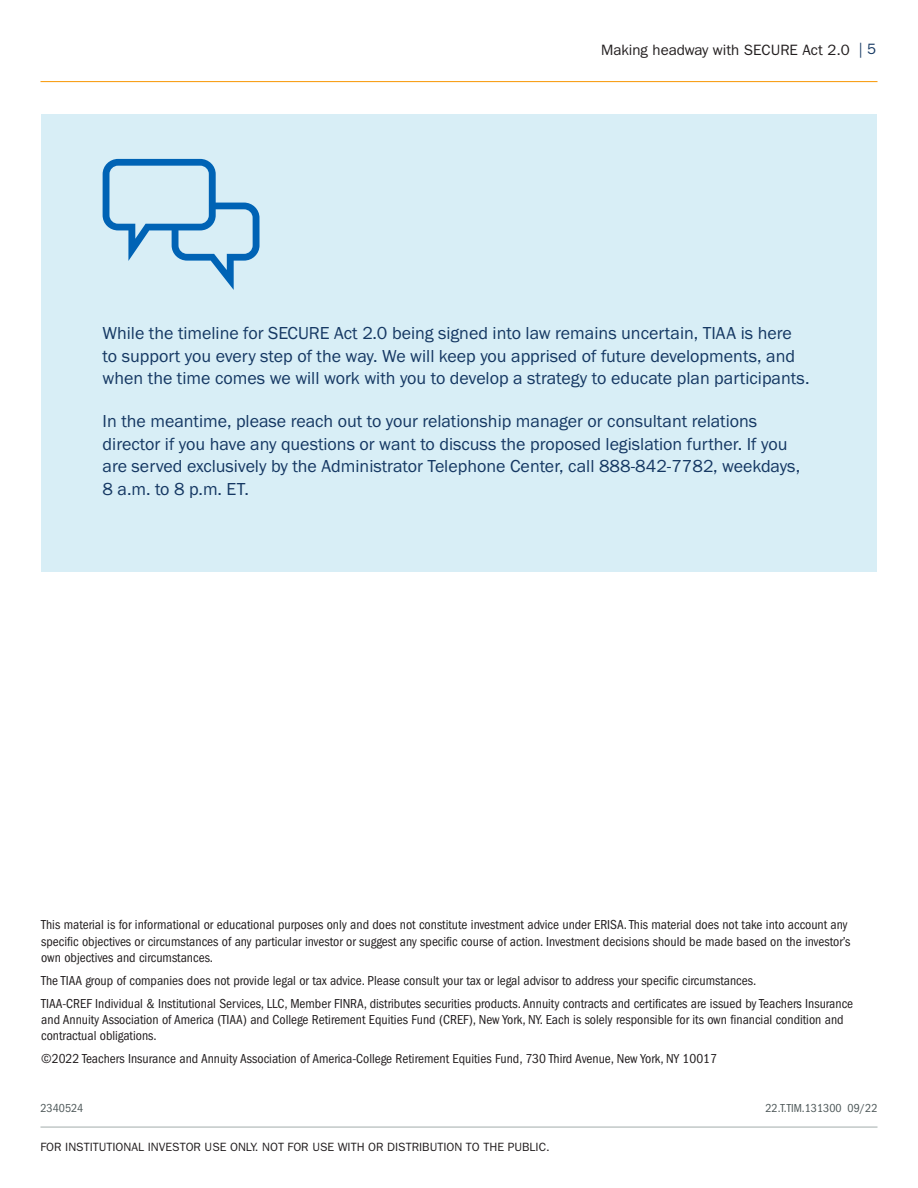
<style>
.page{position:relative;width:918px;height:1188px;background:#fff}
.page>*{position:absolute;margin:0;border:0;box-sizing:border-box;transform-origin:0 0}
.Blue_Box_CTA{font:18px/22.5px "Franklin Gothic URW Boo";color:#153863}
.t1{font:15px "ITC Franklin Gothic Std";color:#231f20}
.Subheading{font:15px "ITC Franklin Gothic Std";color:#153863}
.t2{font:condensed 13.5px/16.2px "ITC Franklin Gothic Std";color:#231f20}
.t3{font:12px "ITC Franklin Gothic Std";color:#231f20}
.t4{font:condensed 12px "ITC Franklin Gothic Std";color:#4e5859}
</style>
<div class="page">
<hr style="left:40px;top:81px;width:838px;height:1px;background:#f8a11c">
<hr style="left:40px;top:1127px;width:838px;height:1px;background:#a2acab">
<div style="left:41px;top:114px;width:836px;height:458px;background:#d8eef6"></div>
<svg style="left:103px;top:159px;width:157px;height:131px"></svg>
<p class="t1" style="left:601px;top:41px;width:250px">Making headway with SECURE Act 2.0</p>
<p class="Subheading" style="left:859px;top:40px;width:19px">| 5</p>
<p class="Blue_Box_CTA" style="left:103px;top:322px;width:708px">While the timeline for SECURE Act 2.0 being signed into law remains uncertain, TIAA is here to support you every step of the way. We will keep you apprised of future developments, and when the time comes we will work with you to develop a strategy to educate plan participants.</p>
<p class="Blue_Box_CTA" style="left:103px;top:410px;width:699px">In the meantime, please reach out to your relationship manager or consultant relations director if you have any questions or want to discuss the proposed legislation further. If you are served exclusively by the Administrator Telephone Center, call 888-842-7782, weekdays, 8 a.m. to 8 p.m. ET.</p>
<p class="t2" style="left:41px;top:917px;width:811px">This material is for informational or educational purposes only and does not constitute investment advice under ERISA. This material does not take into account any specific objectives or circumstances of any particular investor or suggest any specific course of action. Investment decisions should be made based on the investor’s own objectives and circumstances.</p>
<p class="t2" style="left:41px;top:972px;width:717px">The TIAA group of companies does not provide legal or tax advice. Please consult your tax or legal advisor to address your specific circumstances.</p>
<p class="t2" style="left:41px;top:995px;width:813px">TIAA-CREF Individual &amp; Institutional Services, LLC, Member FINRA, distributes securities products. Annuity contracts and certificates are issued by Teachers Insurance and Annuity Association of America (TIAA) and College Retirement Equities Fund (CREF), New York, NY. Each is solely responsible for its own financial condition and contractual obligations.</p>
<p class="t2" style="left:41px;top:1051px;width:677px">©2022 Teachers Insurance and Annuity Association of America-College Retirement Equities Fund, 730 Third Avenue, New York, NY 10017</p>
<p class="t4" style="left:40px;top:1101px;width:44px">2340524</p>
<p class="t4" style="left:765px;top:1101px;width:114px">22.T.TIM.131300 09/22</p>
<p class="t3" style="left:40px;top:1140px;width:511px">FOR INSTITUTIONAL INVESTOR USE ONLY. NOT FOR USE WITH OR DISTRIBUTION TO THE PUBLIC.</p>
</div>
